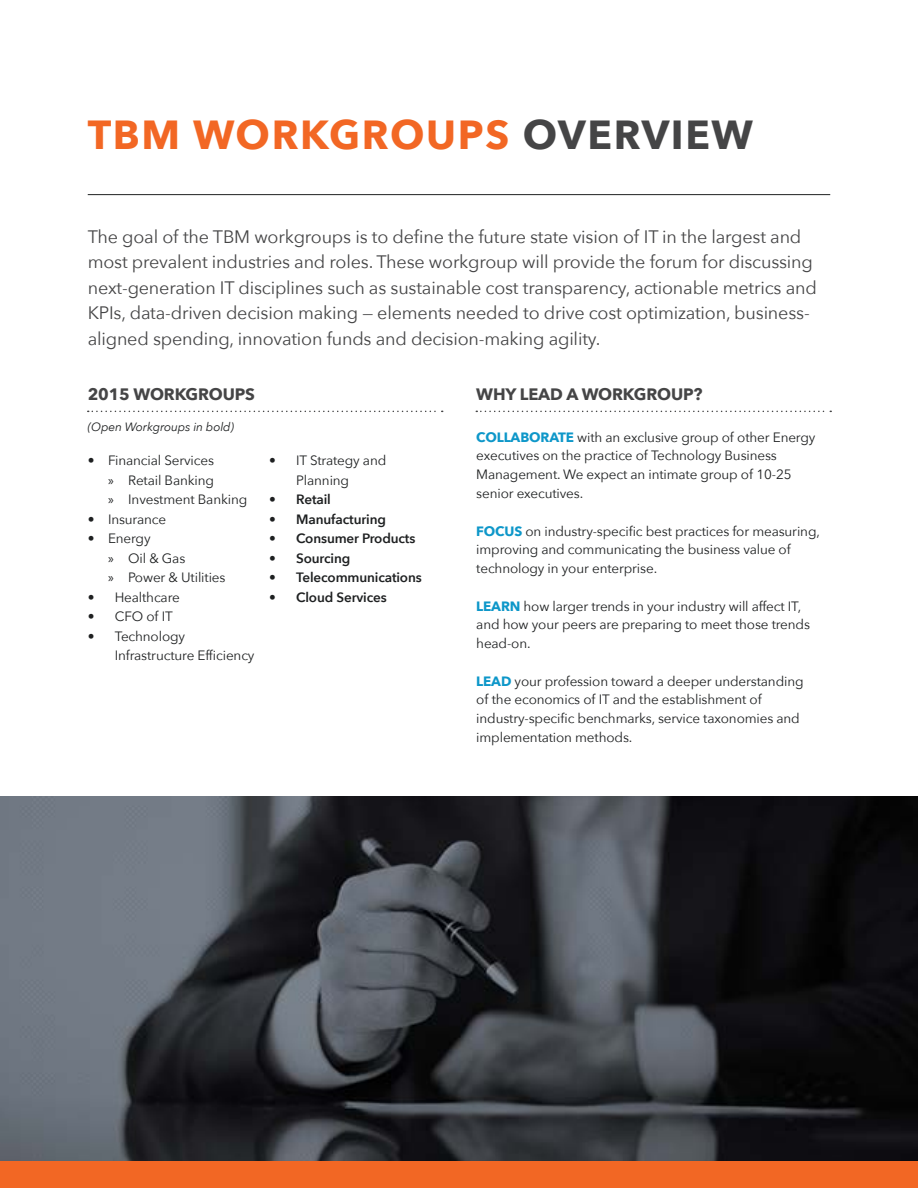
<style>
.page{position:relative;width:918px;height:1188px;background:#fff}
.page>*{position:absolute;margin:0;border:0;box-sizing:border-box;transform-origin:0 0}
.t1{font:700 40.5px "Avenir Next";letter-spacing:.04em;color:#f26724}
.t2{font:18px/25.5px "Avenir Next";letter-spacing:-.01em;color:#454546}
.t3{font:700 16.5px "Avenir Next";letter-spacing:-.01em;color:#454546}
.t4{font:13.5px/18.8px "Avenir Next";letter-spacing:-.01em;color:#1e2021}
.t5{font:600 13.5px "Avenir Next";letter-spacing:-.01em;color:#1e2021}
.t6{font:italic 12px "Avenir Next";letter-spacing:-.01em;color:#1e2021}
.s1{color:#454546}
.s2{font-family:"Myriad Pro"}
.s3{font-weight:700;color:#0e97c9}
</style>
<div class="page">
<div style="left:0;top:1161px;width:918px;height:27px;background:#f26724"></div>
<img style="left:0;top:796px;width:918px;height:365px">
<hr style="left:88px;top:194px;width:742px;height:1px;background:#1e2021">
<svg style="left:88px;top:411px;width:355px;height:1px"></svg>
<svg style="left:476px;top:411px;width:355px;height:1px"></svg>
<h1 class="t1" style="left:88px;top:99px;width:667px">TBM WORKGROUPS <span class="s1">OVERVIEW</span></h1>
<p class="t2" style="left:88px;top:223px;width:731px">The goal of the TBM workgroups is to define the future state vision of IT in the largest and most prevalent industries and roles. These workgroup will provide the forum for discussing next-generation IT disciplines such as sustainable cost transparency, actionable metrics and KPIs, data-driven decision making — elements needed to drive cost optimization, business&shy;aligned spending, innovation funds and decision-making agility.</p>
<p class="t3" style="left:88px;top:380px;width:169px">2015 WORKGROUPS</p>
<p class="t6" style="left:88px;top:417px;width:148px">(Open Workgroups in bold)</p>
<p class="t4" style="left:108px;top:450px;width:141px;line-height:19.5px;text-indent:-20px">• Financial Services<br><span class="s2">»</span> Retail Banking<br><span class="s2">»</span> Investment Banking</p>
<p class="t4" style="left:88px;top:509px;width:80px">• Insurance</p>
<p class="t4" style="left:108px;top:528px;width:119px;line-height:19.5px;text-indent:-20px">• Energy<br><span class="s2">»</span> Oil &amp; Gas<br><span class="s2">»</span> Power &amp; Utilities</p>
<p class="t4" style="left:88px;top:587px;width:94px">• Healthcare</p>
<p class="t4" style="left:88px;top:607px;width:87px">• CFO of IT</p>
<p class="t4" style="left:115px;top:626px;width:141px;line-height:19.5px;text-indent:-27px">• Technology<br>Infrastructure Efficiency</p>
<p class="t4" style="left:296px;top:450px;width:92px;line-height:19.5px;text-indent:-27px">• IT Strategy and<br>Planning</p>
<p class="t5" style="left:269px;top:488px;width:63px">• Retail</p>
<p class="t5" style="left:269px;top:508px;width:118px">• Manufacturing</p>
<p class="t5" style="left:269px;top:527px;width:148px">• Consumer Products</p>
<p class="t5" style="left:269px;top:547px;width:83px">• Sourcing</p>
<p class="t5" style="left:269px;top:566px;width:154px">• Telecommunications</p>
<p class="t5" style="left:269px;top:586px;width:119px">• Cloud Services</p>
<p class="t3" style="left:476px;top:380px;width:228px">WHY LEAD A WORKGROUP?</p>
<p class="t4" style="left:476px;top:427px;width:341px"><span class="s3">COLLABORATE</span> with an exclusive group of other Energy executives on the practice of Technology Business Management. We expect an intimate group of 10-25 senior executives.</p>
<p class="t4" style="left:476px;top:521px;width:345px"><span class="s3">FOCUS</span> on industry-specific best practices for measuring, improving and communicating the business value of technology in your enterprise.</p>
<p class="t4" style="left:476px;top:596px;width:335px"><span class="s3">LEARN</span> how larger trends in your industry will affect IT, and how your peers are preparing to meet those trends head-on.</p>
<p class="t4" style="left:476px;top:671px;width:329px"><span class="s3">LEAD</span> your profession toward a deeper understanding of the economics of IT and the establishment of industry-specific benchmarks, service taxonomies and implementation methods.</p>
</div>
